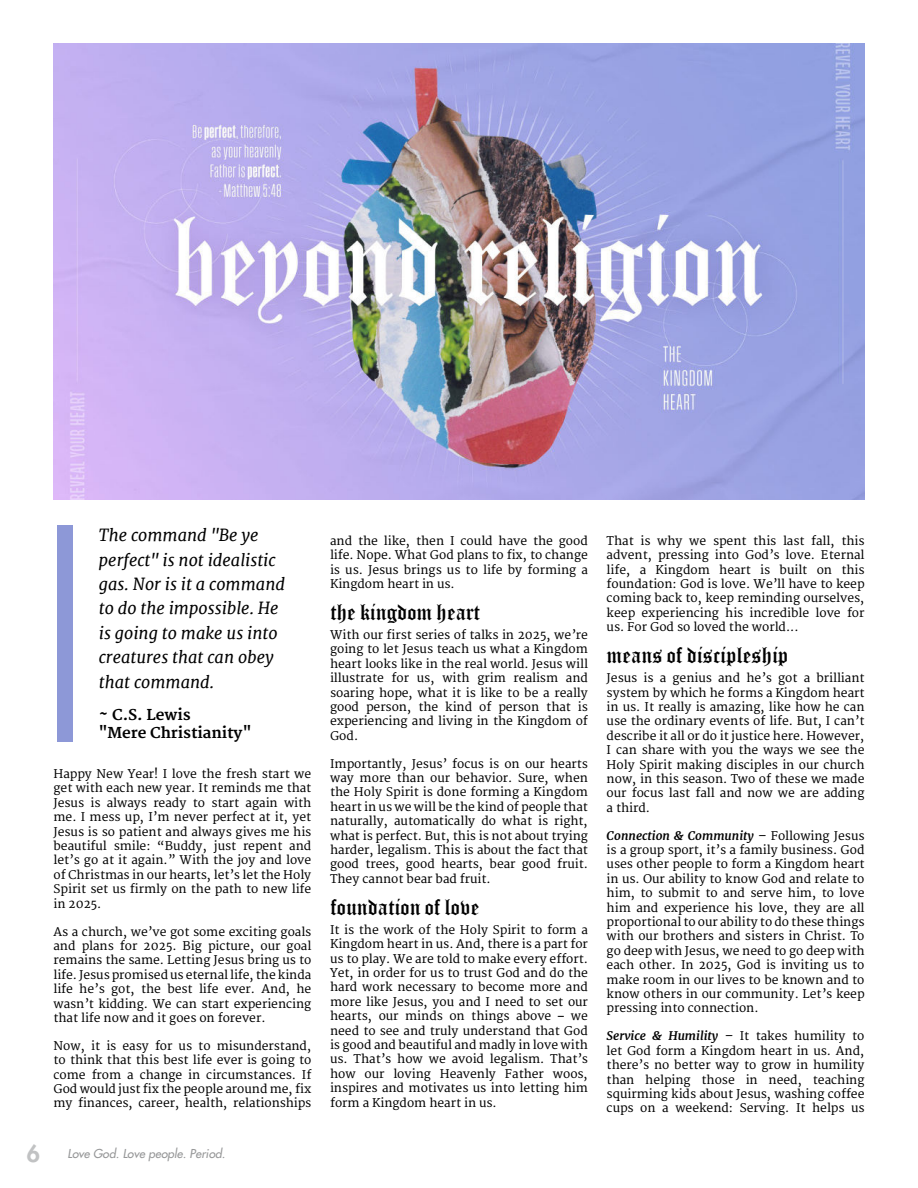
<style>
.page{position:relative;width:918px;height:1188px;background:#fff}
.page>*{position:absolute;margin:0;border:0;box-sizing:border-box;transform-origin:0 0}
.t1{font:italic 16.5px/24.5px "Merriweather";color:#000}
.t2{font:16.5px "Old English Five";color:#000}
.t3{font:700 15px/18.5px "Merriweather";color:#000}
.t4{font:12px/14.4px "Merriweather";color:#000;text-align:justify}
.t5{font:italic 500 12px "Futura Std";color:#969798}
.s1{font-weight:800;font-style:normal;font-size:22.8px;color:#c1c2c3}
.s2{font-weight:700;font-style:italic}
.s3{font-style:italic}
</style>
<div class="page">
<div style="left:58px;top:525px;width:15px;height:216px;background:#8d98d7"></div>
<img style="left:53px;top:44px;width:812px;height:456px">
<h1 class="t1" style="left:99px;top:524px;width:188px">The command "Be ye perfect" is not idealistic gas. Nor is it a command to do the impossible. He is going to make us into creatures that can obey that command.</h1>
<p class="t3" style="left:99px;top:706px;width:154px">~ C.S. Lewis<br>"Mere Christianity"</p>
<p class="t4" style="left:53px;top:767px;width:259px">Happy New Year! I love the fresh start we get with each new year. It reminds me that Jesus is always ready to start again with me. I mess up, I’m never perfect at it, yet Jesus is so patient and always gives me his beautiful smile: “Buddy, just repent and let’s go at it again.” With the joy and love of Christmas in our hearts, let’s let the Holy Spirit set us firmly on the path to new life in 2025.</p>
<p class="t4" style="left:53px;top:925px;width:259px">As a church, we’ve got some exciting goals and plans for 2025. Big picture, our goal remains the same. Letting Jesus bring us to life. Jesus promised us eternal life, the kinda life he’s got, the best life ever. And, he wasn’t kidding. We can start experiencing that life now and it goes on forever.</p>
<p class="t4" style="left:53px;top:1039px;width:259px">Now, it is easy for us to misunderstand, to think that this best life ever is going to come from a change in circumstances. If God would just fix the people around me, fix my finances, career, health, relationships</p>
<p class="t5" style="left:27px;top:1147px;width:200px"><span class="s1">6</span> Love God. Love people. Period.</p>
<p class="t4" style="left:330px;top:534px;width:259px">and the like, then I could have the good life. Nope. What God plans to fix, to change is us. Jesus brings us to life by forming a Kingdom heart in us.</p>
<h1 class="t2" style="left:330px;top:604px;width:151px">the kingdom heart</h1>
<p class="t4" style="left:330px;top:628px;width:259px">With our first series of talks in 2025, we’re going to let Jesus teach us what a Kingdom heart looks like in the real world. Jesus will illustrate for us, with grim realism and soaring hope, what it is like to be a really good person, the kind of person that is experiencing and living in the Kingdom of God.</p>
<p class="t4" style="left:330px;top:757px;width:259px">Importantly, Jesus’ focus is on our hearts way more than our behavior. Sure, when the Holy Spirit is done forming a Kingdom heart in us we will be the kind of people that naturally, automatically do what is right, what is perfect. But, this is not about trying harder, legalism. This is about the fact that good trees, good hearts, bear good fruit.<br>They cannot bear bad fruit.</p>
<h1 class="t2" style="left:330px;top:899px;width:151px">foundation of love</h1>
<p class="t4" style="left:330px;top:923px;width:259px">It is the work of the Holy Spirit to form a Kingdom heart in us. And, there is a part for us to play. We are told to make every effort.<br>Yet, in order for us to trust God and do the hard work necessary to become more and more like Jesus, you and I need to set our hearts, our minds on things above – we need to see and truly understand that God is good and beautiful and madly in love with us. That’s how we avoid legalism. That’s how our loving Heavenly Father woos, inspires and motivates us into letting him form a Kingdom heart in us.</p>
<p class="t4" style="left:607px;top:534px;width:259px">That is why we spent this last fall, this advent, pressing into God’s love. Eternal life, a Kingdom heart is built on this foundation: God is love. We’ll have to keep coming back to, keep reminding ourselves, keep experiencing his incredible love for us. For God so loved the world...</p>
<h1 class="t2" style="left:607px;top:647px;width:183px">means of discipleship</h1>
<p class="t4" style="left:607px;top:671px;width:259px">Jesus is a genius and he’s got a brilliant system by which he forms a Kingdom heart in us. It really is amazing, like how he can use the ordinary events of life. But, I can’t describe it all or do it justice here. However, I can share with you the ways we see the Holy Spirit making disciples in our church now, in this season. Two of these we made our focus last fall and now we are adding a third.</p>
<p class="t4" style="left:607px;top:829px;width:259px"><span class="s2">Connection &amp; Community</span> <span class="s3">–</span> Following Jesus is a group sport, it’s a family business. God uses other people to form a Kingdom heart in us. Our ability to know God and relate to him, to submit to and serve him, to love him and experience his love, they are all proportional to our ability to do these things with our brothers and sisters in Christ. To go deep with Jesus, we need to go deep with each other. In 2025, God is inviting us to make room in our lives to be known and to know others in our community. Let’s keep pressing into connection.</p>
<p class="t4" style="left:607px;top:1029px;width:259px"><span class="s2">Service &amp; Humility –</span> It takes humility to let God form a Kingdom heart in us. And, there’s no better way to grow in humility than helping those in need, teaching squirming kids about Jesus, washing coffee cups on a weekend: Serving. It helps us</p>
</div>
